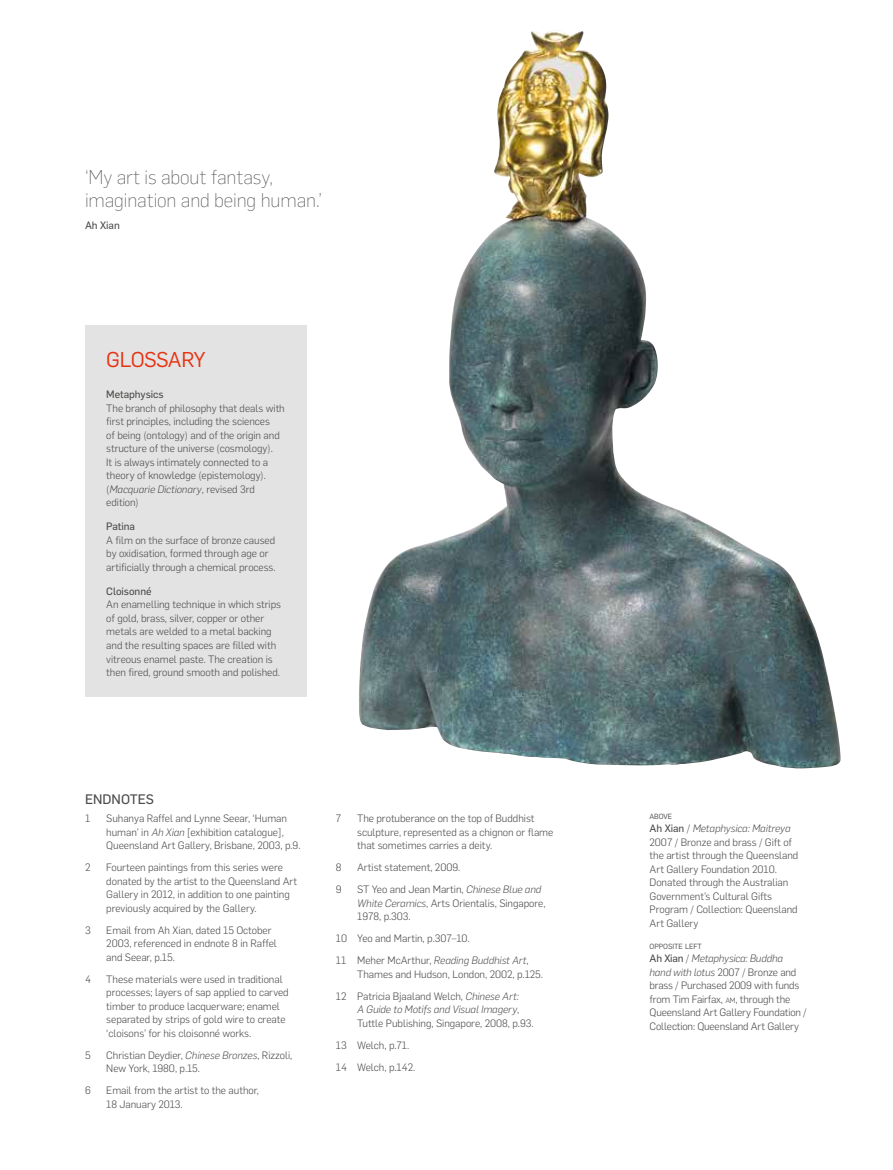
<style>
.page{position:relative;width:893px;height:1170px;background:#fff}
.page>*{position:absolute;margin:0;border:0;box-sizing:border-box;transform-origin:0 0}
.t1{font:21px "Flama";letter-spacing:-.025em;color:#e63312}
.t2{font:200 19.5px/22.5px "Flama";letter-spacing:-.005em;color:#4a4a49}
.t3{font:13.5px "Flama Basic";color:#4a4a49}
.t4{font:300 10.5px/13.5px "Flama";letter-spacing:-.005em;color:#4a4a49}
.t5{font:10.5px "Flama Basic";letter-spacing:-.005em;color:#4a4a49}
.t6{font:7.35px "Flama";letter-spacing:-.005em;color:#4a4a49}
.s1{font-style:italic}
.s2{font-family:"Flama Basic";font-weight:400}
.s3{font-size:7.35px}
</style>
<div class="page">
<img style="left:359px;top:31px;width:482px;height:737px">
<div style="left:85px;top:325px;width:221px;height:372px;background:#e3e3e3"></div>
<h2 class="t2" style="left:85px;top:165px;width:239px">‘My art is about fantasy, imagination and being human.’</h2>
<p class="t5" style="left:85px;top:218px;width:36px">Ah Xian</p>
<h1 class="t1" style="left:106px;top:345px;width:101px">GLOSSARY</h1>
<p class="t5" style="left:106px;top:387px;width:59px">Metaphysics</p>
<p class="t4" style="left:106px;top:400px;width:180px">The branch of philosophy that deals with first principles, including the sciences<br>of being (ontology) and of the origin and structure of the universe (cosmology).<br>It is always intimately connected to a theory of knowledge (epistemology). (<span class="s1">Macquarie Dictionary</span>, revised 3rd edition)</p>
<p class="t5" style="left:106px;top:519px;width:30px">Patina</p>
<p class="t4" style="left:106px;top:532px;width:171px">A film on the surface of bronze caused by oxidisation, formed through age or artificially through a chemical process.</p>
<p class="t5" style="left:106px;top:583px;width:47px">Cloisonné</p>
<p class="t4" style="left:106px;top:597px;width:176px">An enamelling technique in which strips of gold, brass, silver, copper or other metals are welded to a metal backing and the resulting spaces are filled with vitreous enamel paste. The creation is then fired, ground smooth and polished.</p>
<p class="t3" style="left:85px;top:790px;width:70px">ENDNOTES</p>
<p class="t4" style="left:85px;top:811px;width:7px">1</p>
<p class="t4" style="left:106px;top:811px;width:196px">Suhanya Raffel and Lynne Seear, ‘Human human’ in <span class="s1">Ah Xian</span> [exhibition catalogue],<br>Queensland Art Gallery, Brisbane, 2003, p.9.</p>
<p class="t4" style="left:85px;top:860px;width:7px">2</p>
<p class="t4" style="left:106px;top:860px;width:192px">Fourteen paintings from this series were donated by the artist to the Queensland Art Gallery in 2012, in addition to one painting previously acquired by the Gallery.</p>
<p class="t4" style="left:85px;top:922px;width:7px">3</p>
<p class="t4" style="left:106px;top:922px;width:172px">Email from Ah Xian, dated 15 October<br>2003, referenced in endnote 8 in Raffel and Seear, p.15.</p>
<p class="t4" style="left:85px;top:971px;width:8px">4</p>
<p class="t4" style="left:106px;top:971px;width:184px">These materials were used in traditional processes; layers of sap applied to carved timber to produce lacquerware; enamel separated by strips of gold wire to create ‘cloisons’ for his cloisonné works.</p>
<p class="t4" style="left:85px;top:1047px;width:7px">5</p>
<p class="t4" style="left:106px;top:1047px;width:187px">Christian Deydier, <span class="s1">Chinese Bronzes</span>, Rizzoli,<br>New York, 1980, p.15.</p>
<p class="t4" style="left:85px;top:1083px;width:7px">6</p>
<p class="t4" style="left:106px;top:1083px;width:154px">Email from the artist to the author,<br>18 January 2013.</p>
<p class="t4" style="left:336px;top:811px;width:7px">7</p>
<p class="t4" style="left:357px;top:811px;width:198px">The protuberance on the top of Buddhist sculpture, represented as a chignon or flame that sometimes carries a deity.</p>
<p class="t4" style="left:336px;top:860px;width:7px">8</p>
<p class="t4" style="left:357px;top:860px;width:105px">Artist statement, 2009.</p>
<p class="t4" style="left:336px;top:882px;width:7px">9</p>
<p class="t4" style="left:357px;top:882px;width:190px">ST Yeo and Jean Martin, <span class="s1">Chinese Blue and<br>White Ceramics</span>, Arts Orientalis, Singapore,<br>1978, p.303.</p>
<p class="t4" style="left:336px;top:926px;width:194px;line-height:22px">10 Yeo and Martin, p.307–10.<br>11 Meher McArthur, <span class="s1">Reading Buddhist Art</span>,</p>
<p class="t4" style="left:336px;top:962px;width:209px;line-height:22px;text-indent:21px">Thames and Hudson, London, 2002, p.125.<br>12 Patricia Bjaaland Welch, <span class="s1">Chinese Art:</span></p>
<p class="t4" style="left:357px;top:1002px;width:178px"><span class="s1">A Guide to Motifs and Visual Imagery</span>,<br>Tuttle Publishing, Singapore, 2008, p.93.</p>
<p class="t4" style="left:336px;top:1033px;width:81px;line-height:22px">13 Welch, p.71.<br>14 Welch, p.142.</p>
<p class="t6" style="left:649px;top:811px;width:24px">ABOVE</p>
<p class="t4" style="left:649px;top:821px;width:150px"><span class="s2">Ah Xian</span> / <span class="s1">Metaphysica: Maitreya<br></span>2007 / Bronze and brass / Gift of the artist through the Queensland<br>Art Gallery Foundation 2010.<br>Donated through the Australian<br>Government’s Cultural Gifts<br>Program / Collection: Queensland<br>Art Gallery</p>
<p class="t6" style="left:649px;top:941px;width:54px">OPPOSITE LEFT</p>
<p class="t4" style="left:649px;top:951px;width:159px"><span class="s2">Ah Xian</span> / <span class="s1">Metaphysica: Buddha hand with lotus</span> 2007 / Bronze and brass / Purchased 2009 with funds from Tim Fairfax, <span class="s3">AM</span>, through the Queensland Art Gallery Foundation / Collection: Queensland Art Gallery</p>
</div>
